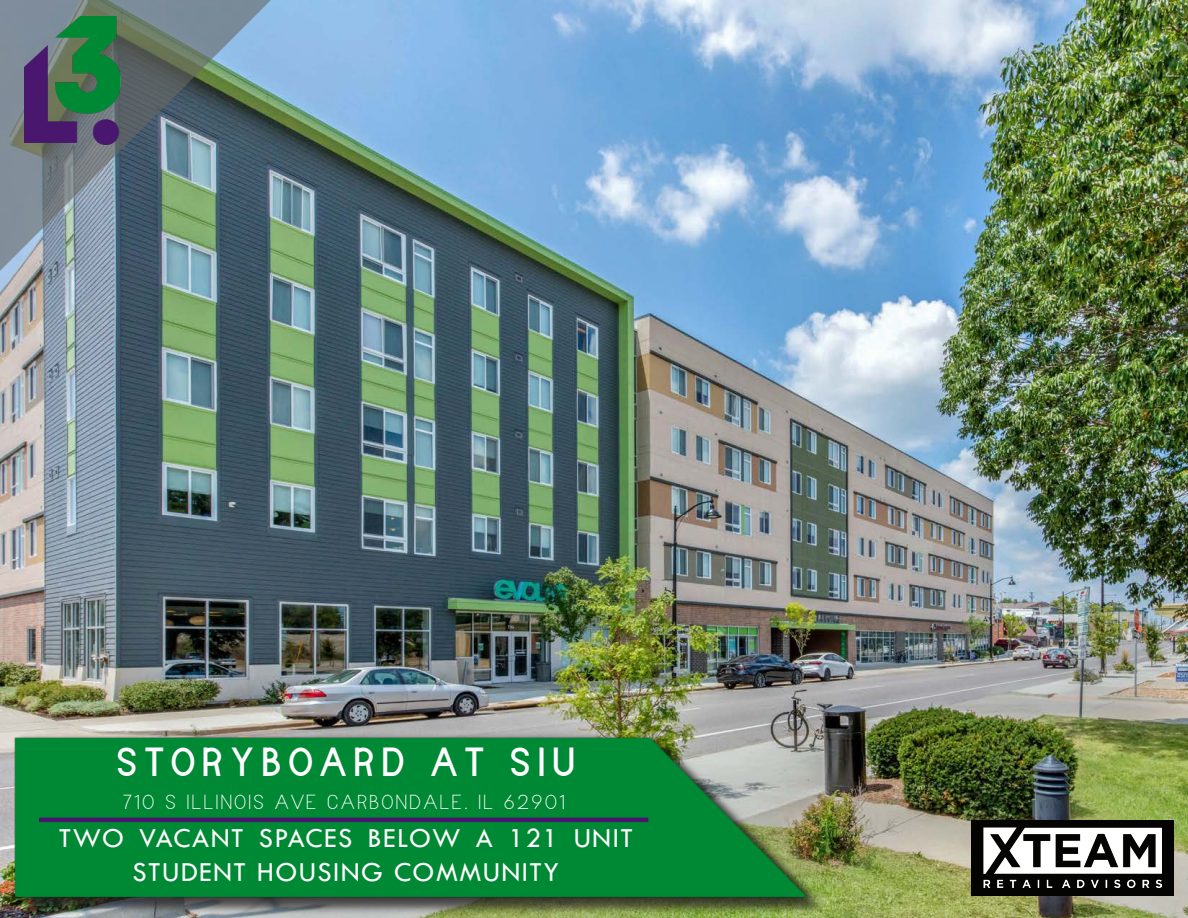
<style>
.page{position:relative;width:1188px;height:918px;background:#fff}
.page>*{position:absolute;margin:0;border:0;box-sizing:border-box;transform-origin:0 0}
.t1{font:39px "Narrenschiff";letter-spacing:.19em;color:#fff}
.t2{font:28.5px/34.2px "Tw Cen";letter-spacing:.05em;color:#fff;text-align:center}
.t3{font:300 19.65px "Narrenschiff";letter-spacing:.11em;color:#fff;scale:1.11 1}
</style>
<div class="page">
<img style="left:1px;top:1px;width:1187px;height:917px">
<svg style="left:0;top:0;width:289px;height:281px;background:#698086"></svg>
<img style="left:25px;top:16px;width:100px;height:129px">
<div style="left:18px;top:738px;width:813px;height:179px;background:#231f20;opacity:.75"></div>
<img style="left:14px;top:731px;width:807px;height:174px">
<hr style="left:39px;top:818px;width:609px;height:4px;background:#49176d">
<div style="left:971px;top:820px;width:203px;height:76px;background:#040503"></div>
<img style="left:983px;top:827px;width:179px;height:60px">
<p class="t1" style="left:117px;top:738px;width:460px">STORYBOARD AT SIU</p>
<p class="t3" style="left:123px;top:790px;width:400px">710 S ILLINOIS AVE CARBONDALE, IL 62901</p>
<p class="t2" style="left:59px;top:820px;width:576px">TWO VACANT SPACES BELOW A 121 UNIT<br>STUDENT HOUSING COMMUNITY</p>
</div>
